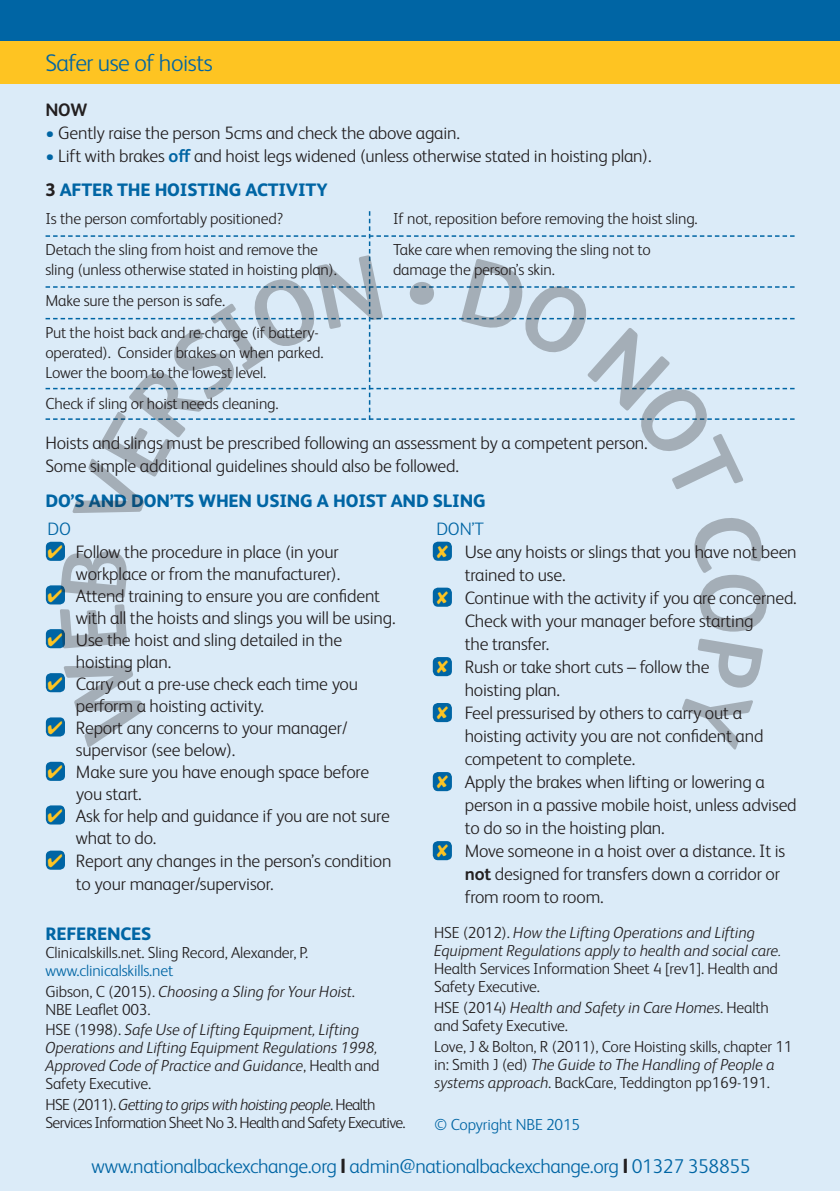
<style>
.page{position:relative;width:840px;height:1191px;background:#fff}
.page>*{position:absolute;margin:0;border:0;box-sizing:border-box;transform-origin:0 0}
.t1{font:300 24px "FS Albert Pro";letter-spacing:-.02em;color:#0065a4}
.t2{font:300 20px "FS Albert Pro";letter-spacing:-.02em;color:#0065a4}
.t3{font:300 18px/23px "FS Albert Pro";letter-spacing:-.01em;color:#231f20}
.t4{font:800 18px "FS Albert Pro";letter-spacing:-.01em;color:#0065a4}
.t5{font:300 18px "FS Albert Pro";color:#0065a4}
.t6{font:700 18px "FS Albert Pro";color:#231f20}
.t7{font:300 16px/18px "FS Albert Pro";letter-spacing:-.01em;color:#231f20}
.t8{font:italic 300 16px/18px "FS Albert Pro";letter-spacing:-.01em;color:#231f20}
.t9{font:300 16px/18px "FS Albert Pro";letter-spacing:-.04em;color:#231f20}
.t10{font:300 16px "FS Albert Pro";letter-spacing:-.01em;color:#0065a4}
.s1{color:#0065a4}
.s2{font-weight:700;color:#0065a4}
.s3{font-weight:800}
.s4{font-weight:800;color:#0065a4}
.s5{color:#fec422}
.s6{font-weight:700}
.s7{font-style:normal}
.s8{font-style:italic}
.s9{font-weight:800;color:#231f20}
.s10{font-style:normal;color:#0065a4}
</style>
<div class="page">
<div style="left:0;top:84px;width:839px;height:1107px;background:#dbebf8"></div>
<div style="left:0;top:0;width:839px;height:41px;background:#0065a4"></div>
<div style="left:0;top:41px;width:839px;height:43px;background:#fec422"></div>
<div style="left:46px;top:762px;width:19px;height:19px;background:#0065a4;border-radius:5px"></div>
<div style="left:46px;top:805px;width:19px;height:19px;background:#0065a4;border-radius:5px"></div>
<div style="left:46px;top:850px;width:19px;height:19px;background:#0065a4;border-radius:5px"></div>
<div style="left:432px;top:772px;width:19px;height:19px;background:#0065a4;border-radius:5px"></div>
<div style="left:432px;top:841px;width:19px;height:19px;background:#0065a4;border-radius:5px"></div>
<div style="left:45px;top:211px;width:749px;height:539px;background:#dbebf8"></div>
<h1 class="t1" style="left:45px;top:46px;width:169px">Safer use of hoists</h1>
<p class="t6" style="left:45px;top:97px;width:43px">NOW</p>
<p class="t3" style="left:45px;top:120px;width:416px"><span class="s1">•</span> Gently raise the person 5cms and check the above again.</p>
<p class="t3" style="left:45px;top:137px;width:607px;line-height:34.4px"><span class="s1">•</span> Lift with brakes <span class="s2">off</span> and hoist legs widened (unless otherwise stated in hoisting plan).<br><span class="s3">3</span> <span class="s4">AFTER THE HOISTING ACTIVITY</span></p>
<p class="t7" style="left:45px;top:201px;width:274px;line-height:31.4px">Is the person comfortably positioned?<br>Detach the sling from hoist and remove the</p>
<p class="t7" style="left:45px;top:253px;width:293px;line-height:31.4px">sling (unless otherwise stated in hoisting plan).<br>Make sure the person is safe.<br>Put the hoist back and re-charge (if battery-</p>
<p class="t7" style="left:45px;top:341px;width:279px;line-height:20px">operated). Consider brakes on when parked.<br>Lower the boom to the lowest level.</p>
<p class="t7" style="left:45px;top:393px;width:234px">Check if sling or hoist needs cleaning.</p>
<p class="t7" style="left:393px;top:201px;width:306px;line-height:31.4px">If not, reposition before removing the hoist sling.<br>Take care when removing the sling not to</p>
<p class="t7" style="left:393px;top:259px;width:163px">damage the person’s skin.</p>
<p class="t3" style="left:45px;top:430px;width:603px">Hoists and slings must be prescribed following an assessment by a competent person.<br>Some simple additional guidelines should also be followed.</p>
<p class="t4" style="left:45px;top:486px;width:441px">DO’S AND DON’TS WHEN USING A HOIST AND SLING</p>
<p class="t5" style="left:48px;top:516px;width:25px">DO</p>
<p class="t3" style="left:48px;top:539px;width:294px;line-height:22px;text-align:right"><span class="s5">✔</span> Follow the procedure in place (in your workplace or from the manufacturer).</p>
<p class="t3" style="left:76px;top:583px;width:321px;line-height:22px;text-indent:-28px"><span class="s5">✔</span> Attend training to ensure you are confident with all the hoists and slings you will be using.</p>
<p class="t3" style="left:76px;top:627px;width:268px;line-height:22px;text-indent:-28px"><span class="s5">✔</span> Use the hoist and sling detailed in the hoisting plan.</p>
<p class="t3" style="left:76px;top:671px;width:283px;line-height:22px;text-indent:-28px"><span class="s5">✔</span> Carry out a pre-use check each time you perform a hoisting activity.</p>
<p class="t3" style="left:76px;top:715px;width:273px;line-height:22px;text-indent:-28px"><span class="s5">✔</span> Report any concerns to your manager/ supervisor (see below).</p>
<p class="t3" style="left:76px;top:759px;width:294px;line-height:22px;text-indent:-28px"><span class="s5">✔</span> Make sure you have enough space before you start.</p>
<p class="t3" style="left:76px;top:803px;width:315px;line-height:22px;text-indent:-28px"><span class="s5">✔</span> Ask for help and guidance if you are not sure what to do.</p>
<p class="t3" style="left:76px;top:848px;width:317px;text-indent:-28px"><span class="s5">✔</span> Report any changes in the person’s condition to your manager/supervisor.</p>
<p class="t5" style="left:436px;top:516px;width:49px">DON’T</p>
<p class="t3" style="left:464px;top:539px;width:333px">Use any hoists or slings that you have not been trained to use.<br>Continue with the activity if you are concerned.<br>Check with your manager before starting<br>the transfer.<br>Rush or take short cuts – follow the<br>hoisting plan.<br>Feel pressurised by others to carry out a hoisting activity you are not confident and competent to complete.<br>Apply the brakes when lifting or lowering a person in a passive mobile hoist, unless advised to do so in the hoisting plan.<br>Move someone in a hoist over a distance. It is <span class="s6">not</span> designed for transfers down a corridor or from room to room.</p>
<p class="t8" style="left:434px;top:922px;width:348px"><span class="s7">HSE (2012).</span> How the Lifting Operations and Lifting<br>Equipment Regulations apply to health and social care.</p>
<p class="t7" style="left:434px;top:958px;width:345px">Health Services Information Sheet 4 [rev1]. Health and<br>Safety Executive.</p>
<p class="t7" style="left:434px;top:997px;width:336px">HSE (2014) <span class="s8">Health and Safety in Care Homes</span>. Health and Safety Executive.</p>
<p class="t7" style="left:434px;top:1036px;width:359px">Love, J &amp; Bolton, R (2011), Core Hoisting skills, chapter 11 in: Smith J (ed) <span class="s8">The Guide to The Handling of People a systems approach</span>. BackCare, Teddington pp169-191.</p>
<p class="t10" style="left:434px;top:1113px;width:147px">© Copyright NBE 2015</p>
<p class="t2" style="left:91px;top:1152px;width:660px">www.nationalbackexchange.org <span class="s9">l</span> admin@nationalbackexchange.org <span class="s9">l</span> 01327 358855</p>
<p class="t4" style="left:45px;top:919px;width:107px">REFERENCES</p>
<p class="t7" style="left:45px;top:942px;width:264px">Clinicalskills.net. Sling Record, Alexander, P.</p>
<p class="t8" style="left:45px;top:959px;width:311px;line-height:20.8px"><span class="s10">www.clinicalskills.net<br></span><span class="s7">Gibson, C (2015).</span> Choosing a Sling for Your Hoist<span class="s7">.</span></p>
<p class="t8" style="left:45px;top:997px;width:315px;line-height:20.8px"><span class="s7">NBE Leaflet 003.<br>HSE (1998).</span> Safe Use of Lifting Equipment, Lifting</p>
<p class="t8" style="left:45px;top:1038px;width:335px">Operations and Lifting Equipment Regulations 1998,<br>Approved Code of Practice and Guidance<span class="s7">, Health and<br>Safety Executive.</span></p>
<p class="t9" style="left:45px;top:1094px;width:361px">HSE (2011). <span class="s8">Getting to grips with hoisting people</span>. Health<br>Services Information Sheet No 3. Health and Safety Executive.</p>
</div>
